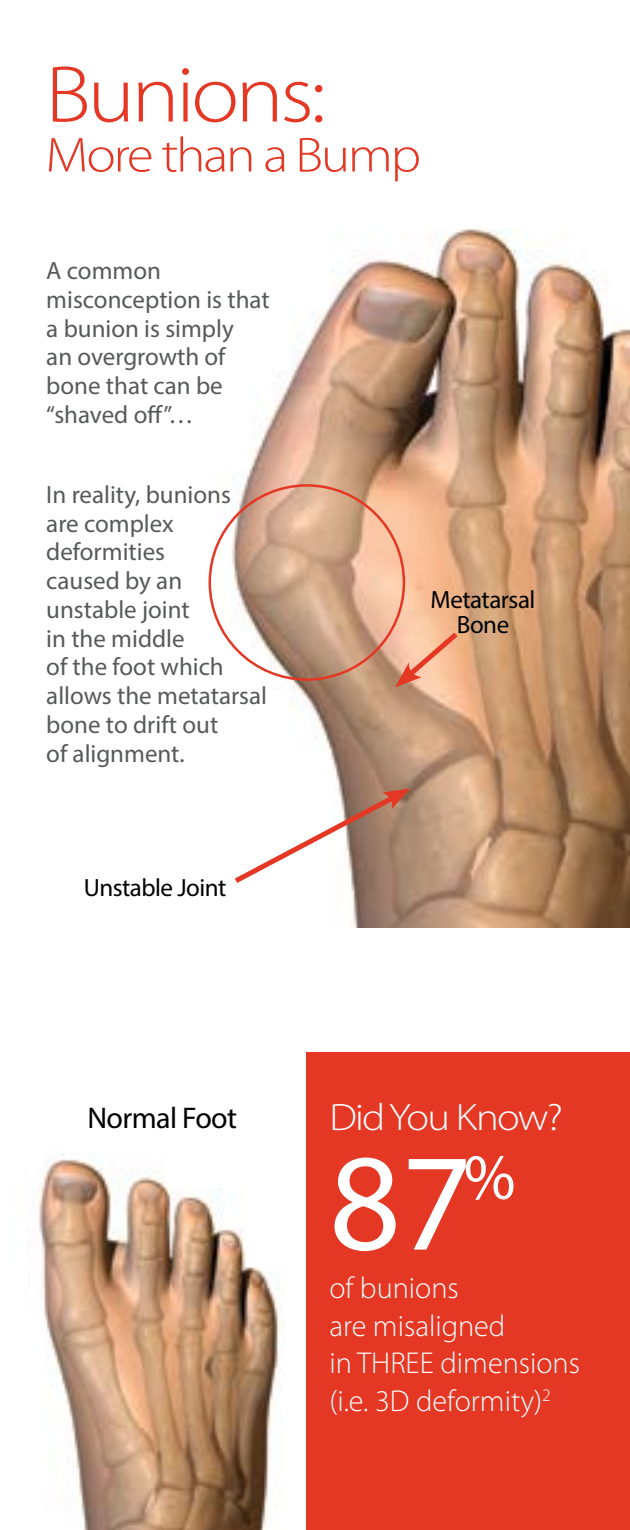
<style>
.page{position:relative;width:630px;height:1530px;background:#fff}
.page>*{position:absolute;margin:0;border:0;box-sizing:border-box;transform-origin:0 0}
.t1{font:139.25px "Myriad Pro";color:#fff}
.t2{font:300 81px "Myriad Pro";letter-spacing:-.04em;color:#e43825;scale:1.11 1}
.t3{font:300 49.5px "Myriad Pro";letter-spacing:-.04em;color:#e43825;scale:1.11 1}
.t4{font:300 38.25px "Myriad Pro";letter-spacing:-.04em;color:#fff;scale:1.11 1}
.t5{font:300 30.25px/37.5px "Myriad Pro";color:#fff}
.t6{font:30px "Myriad Pro";letter-spacing:-.02em;color:#000}
.t7{font:25px/28.8px "Myriad Pro";color:#58595b}
.t8{font:25px/25px "Myriad Pro";letter-spacing:-.02em;color:#000;text-align:center}
</style>
<div class="page">
<img style="left:213px;top:229px;width:417px;height:698px">
<svg style="left:395px;top:627px;width:68px;height:60px;background:#f3b190"></svg>
<img style="left:38px;top:1151px;width:269px;height:379px">
<div style="left:307px;top:1053px;width:323px;height:477px;background:#e43825"></div>
<svg style="left:229px;top:789px;width:181px;height:99px"></svg>
<h2 class="t2" style="left:45px;top:46px;width:254px">Bunions:</h2>
<h3 class="t3" style="left:45px;top:125px;width:340px">More than a Bump</h3>
<p class="t7" style="left:46px;top:256px;width:225px">A common misconception is that a bunion is simply<br>an overgrowth of bone that can be “shaved off”…</p>
<p class="t7" style="left:46px;top:480px;width:222px">In reality, bunions are complex deformities<br>caused by an unstable joint<br>in the middle<br>of the foot which allows the metatarsal bone to drift out<br>of alignment.</p>
<p class="t8" style="left:84px;top:875px;width:144px">Unstable Joint</p>
<p class="t8" style="left:431px;top:587px;width:106px">Metatarsal<br>Bone</p>
<p class="t6" style="left:87px;top:1099px;width:151px">Normal Foot</p>
<h3 class="t4" style="left:329px;top:1094px;width:212px">Did You Know?</h3>
<h1 class="t1" style="left:329px;top:1117px;width:188px">87<sup>%</sup></h1>
<p class="t5" style="left:329px;top:1269px;width:252px">of bunions<br>are misaligned<br>in THREE dimensions (i.e. 3D deformity)<sup>2</sup></p>
</div>
